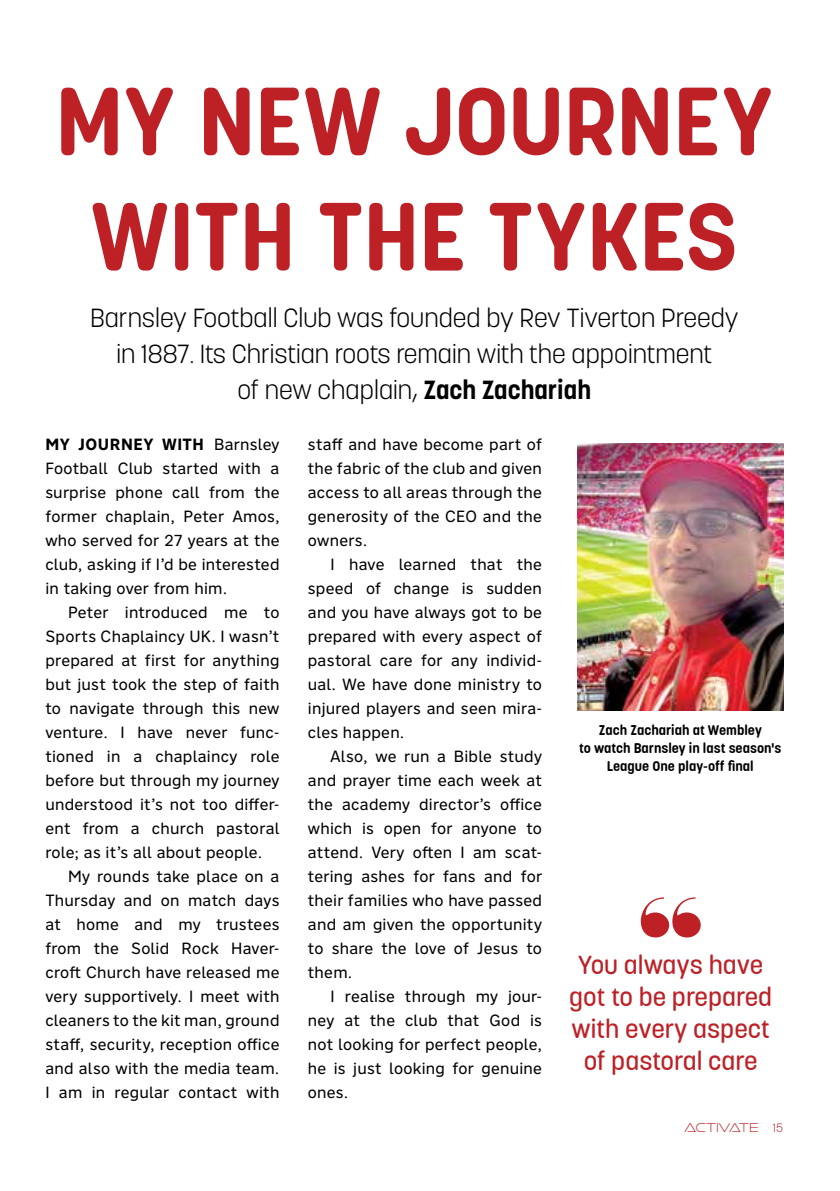
<style>
.page{position:relative;width:840px;height:1191px;background:#fff}
.page>*{position:absolute;margin:0;border:0;box-sizing:border-box;transform-origin:0 0}
.t1{font:118px "Eloquent JF Pro";color:#bd2126}
.t2{font:700 96px/115.2px "Korolev Rounded";letter-spacing:-.015em;color:#bd2126;text-align:center}
.t3{font:300 26px/36px "Korolev";color:#000;text-align:center}
.t4{font:500 26px/32px "Korolev Rounded";color:#bd2126;text-align:center}
.t5{font:16px/24px "Nort";letter-spacing:.015em;color:#000;text-align:justify}
.t6{font:700 14px/18px "Korolev Rounded";color:#000;text-align:center}
.t7{font:13.2px "Ethnocentric El";letter-spacing:.02em;color:#bd2126;scale:.91 1}
.s1{font-weight:700}
.s2{font-family:"Korolev Rounded";font-weight:300;font-size:12px}
</style>
<div class="page">
<img style="left:577px;top:443px;width:205px;height:267px">
<h2 class="t2" style="left:55px;top:64px;width:720px">MY NEW JOURNEY<br>WITH THE TYKES</h2>
<h3 class="t3" style="left:90px;top:299px;width:649px">Barnsley Football Club was founded by Rev Tiverton Preedy in 1887. Its Christian roots remain with the appointment<br>of new chaplain, <span class="s1">Zach Zachariah</span></h3>
<p class="t5" style="left:45px;top:432px;width:235px"><span class="s1">MY JOURNEY WITH</span> Barnsley Football Club started with a surprise phone call from the former chaplain, Peter Amos, who served for 27 years at the club, asking if I’d be interested in taking over from him.</p>
<p class="t5" style="left:45px;top:600px;width:235px;text-indent:23px">Peter introduced me to Sports Chaplaincy UK. I wasn’t prepared at first for anything but just took the step of faith to navigate through this new venture. I have never func&shy;tioned in a chaplaincy role before but through my journey understood it’s not too differ&shy;ent from a church pastoral role; as it’s all about people.</p>
<p class="t5" style="left:45px;top:864px;width:235px;text-indent:23px">My rounds take place on a Thursday and on match days at home and my trustees from the Solid Rock Haver&shy;croft Church have released me very supportively. I meet with cleaners to the kit man, ground staff, security, reception office and also with the media team.<br>I am in regular contact with</p>
<p class="t5" style="left:308px;top:431px;width:235px">staff and have become part of the fabric of the club and given access to all areas through the generosity of the CEO and the owners.</p>
<p class="t5" style="left:308px;top:551px;width:235px;text-indent:23px">I have learned that the speed of change is sudden and you have always got to be prepared with every aspect of pastoral care for any individ&shy;ual. We have done ministry to injured players and seen mira&shy;cles happen.</p>
<p class="t5" style="left:308px;top:743px;width:235px;text-indent:23px">Also, we run a Bible study and prayer time each week at the academy director’s office which is open for anyone to attend. Very often I am scat&shy;tering ashes for fans and for their families who have passed and am given the opportunity to share the love of Jesus to them.</p>
<p class="t5" style="left:308px;top:983px;width:235px;text-indent:23px">I realise through my jour&shy;ney at the club that God is not looking for perfect people, he is just looking for genuine ones.</p>
<p class="t6" style="left:579px;top:721px;width:204px">Zach Zachariah at Wembley<br>to watch Barnsley in last season's<br>League One play-off final</p>
<h1 class="t1" style="left:636px;top:883px;width:70px">“</h1>
<h3 class="t4" style="left:569px;top:949px;width:204px">You always have got to be prepared with every aspect of pastoral care</h3>
<p class="t7" style="left:684px;top:1119px;width:110px">ACTIVATE <span class="s2">15</span></p>
</div>
